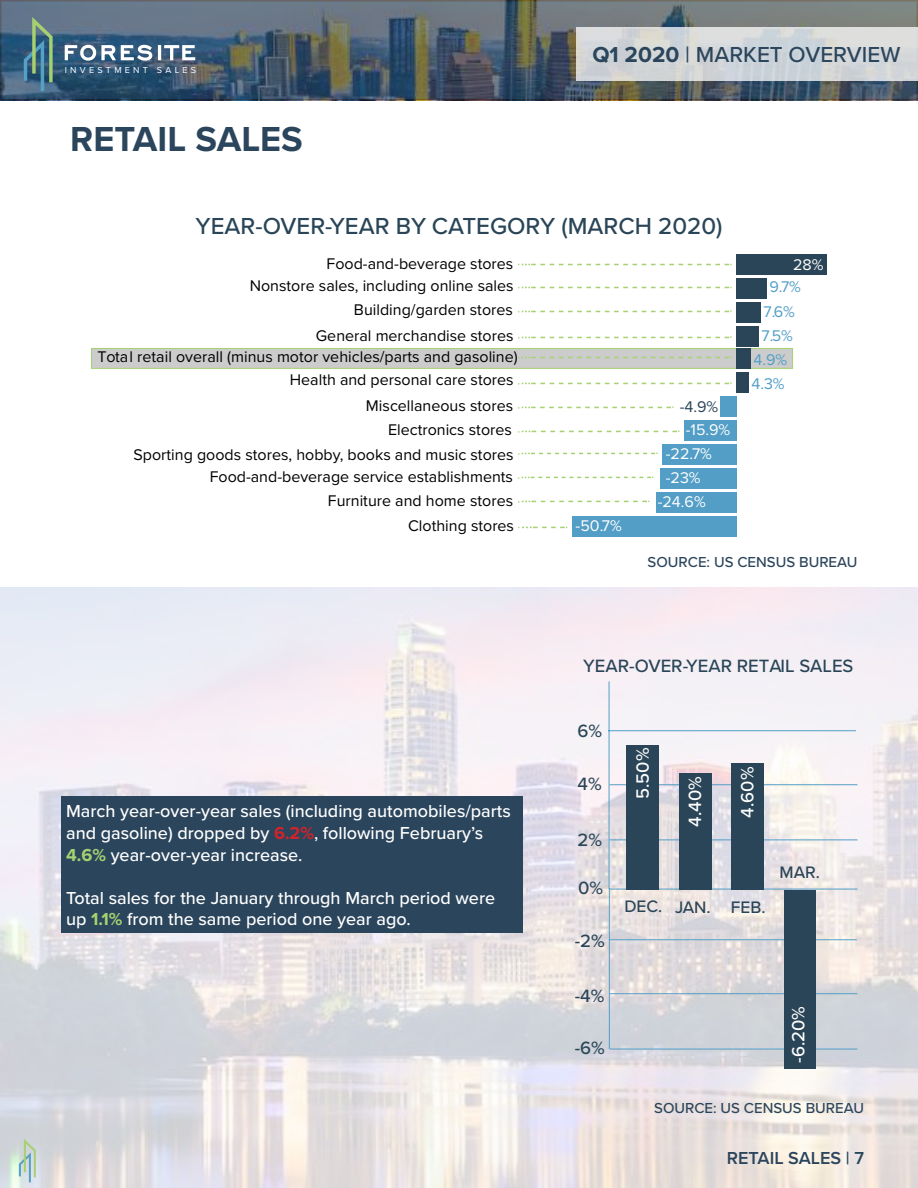
<style>
.page{position:relative;width:918px;height:1188px;background:#fff}
.page>*{position:absolute;margin:0;border:0;box-sizing:border-box;transform-origin:0 0}
.t1{font:700 36px "Proxima Nova";color:#2b455c}
.t2{font:500 24px "Proxima Nova";color:#294557}
.t3{font:500 22.5px "Proxima Nova";color:#2b455c}
.t4{font:500 18.45px "Proxima Nova";color:#294557}
.t5{font:500 18.45px "Proxima Nova";color:#fff}
.t6{font:500 18px/21.6px "Proxima Nova";color:#fff}
.t7{font:600 18px "Proxima Nova";color:#2b455c}
.t8{font:500 17.25px "Proxima Nova";color:#294557}
.t9{font:16.05px/22.2px "Proxima Nova";color:#000;text-align:right}
.t10{font:16.05px "Proxima Nova";color:#fff}
.t11{font:16.05px/24px "Proxima Nova";color:#529ec7;text-align:center}
.t12{font:16.05px "Proxima Nova";color:#294557}
.t13{font:500 15px "Proxima Nova";color:#2b455c}
.t14{font:9px "Proxima Nova";letter-spacing:.365em;color:#fff}
.s1{font-weight:700}
.s2{font-weight:700;color:#d1232a}
.s3{font-weight:700;color:#a6d170}
.s4{color:#28465b}
</style>
<div class="page">
<img style="left:0;top:588px;width:918px;height:600px">
<svg style="left:19px;top:1139px;width:17px;height:43px"></svg>
<svg style="left:3px;top:3px;width:912px;height:94px;background:#53636f"></svg>
<div style="left:0;top:0;width:918px;height:100px;border:2px solid #231f20"></div>
<svg style="left:64px;top:44px;width:132px;height:18px"></svg>
<svg style="left:24px;top:17px;width:29px;height:74px;background:#567f85"></svg>
<div style="left:577px;top:27px;width:341px;height:54px;background:#d2d6d9"></div>
<div style="left:61px;top:796px;width:461px;height:136px;background:#2b455c"></div>
<div style="left:91px;top:348px;width:702px;height:21px;background:#ccc;border:1px solid #a6d170"></div>
<div style="left:737px;top:254px;width:90px;height:20px;background:#294557"></div>
<div style="left:737px;top:278px;width:30px;height:20px;background:#294557"></div>
<div style="left:737px;top:372px;width:12px;height:20px;background:#294557"></div>
<div style="left:737px;top:348px;width:14px;height:20px;background:#294557"></div>
<div style="left:737px;top:326px;width:22px;height:20px;background:#294557"></div>
<div style="left:737px;top:302px;width:24px;height:20px;background:#294557"></div>
<div style="left:572px;top:517px;width:165px;height:20px;background:#529ec7"></div>
<div style="left:656px;top:493px;width:81px;height:20px;background:#529ec7"></div>
<div style="left:660px;top:469px;width:77px;height:20px;background:#529ec7"></div>
<div style="left:662px;top:445px;width:75px;height:20px;background:#529ec7"></div>
<div style="left:684px;top:421px;width:53px;height:20px;background:#529ec7"></div>
<div style="left:721px;top:396px;width:16px;height:21px;background:#529ec7"></div>
<svg style="left:518px;top:264px;width:214px;height:1px"></svg>
<svg style="left:518px;top:527px;width:49px;height:1px"></svg>
<svg style="left:518px;top:501px;width:131px;height:2px"></svg>
<svg style="left:518px;top:477px;width:135px;height:2px"></svg>
<svg style="left:518px;top:452px;width:139px;height:3px"></svg>
<svg style="left:518px;top:430px;width:161px;height:3px"></svg>
<svg style="left:518px;top:406px;width:155px;height:3px"></svg>
<svg style="left:518px;top:382px;width:214px;height:3px"></svg>
<svg style="left:518px;top:356px;width:214px;height:3px"></svg>
<svg style="left:518px;top:336px;width:214px;height:2px"></svg>
<svg style="left:518px;top:310px;width:214px;height:2px"></svg>
<svg style="left:518px;top:287px;width:214px;height:1px"></svg>
<hr style="left:609px;top:889px;width:248px;height:1px;background:#529ec7">
<hr style="left:609px;top:681px;width:1px;height:208px;background:#529ec7">
<hr style="left:610px;top:784px;width:247px;height:1px;background:#529ec7">
<hr style="left:610px;top:840px;width:247px;height:1px;background:#529ec7">
<hr style="left:608px;top:730px;width:248px;height:1px;background:#529ec7">
<div style="left:627px;top:745px;width:32px;height:145px;background:#294557"></div>
<div style="left:679px;top:773px;width:32px;height:117px;background:#294557"></div>
<div style="left:731px;top:764px;width:33px;height:126px;background:#294557"></div>
<hr style="left:610px;top:993px;width:247px;height:1px;background:#529ec7">
<hr style="left:610px;top:1049px;width:247px;height:1px;background:#529ec7">
<hr style="left:609px;top:939px;width:248px;height:1px;background:#529ec7">
<hr style="left:609px;top:889px;width:1px;height:160px;background:#529ec7">
<div style="left:784px;top:890px;width:32px;height:178px;background:#294557"></div>
<p class="t14" style="left:65px;top:63px;width:133px">INVESTMENT SALES</p>
<h1 class="t1" style="left:70px;top:112px;width:234px">RETAIL SALES</h1>
<h3 class="t3" style="left:592px;top:38px;width:310px"><span class="s1">Q1 2020</span> | MARKET OVERVIEW</h3>
<h2 class="t2" style="left:196px;top:208px;width:528px">YEAR-OVER-YEAR BY CATEGORY (MARCH 2020)</h2>
<p class="t9" style="left:250px;top:252px;width:265px">Food-and-beverage stores<br>Nonstore sales, including online sales</p>
<p class="t9" style="left:354px;top:298px;width:160px">Building/garden stores</p>
<p class="t9" style="left:316px;top:324px;width:199px">General merchandise stores</p>
<p class="t9" style="left:98px;top:345px;width:422px">Total retail overall (minus motor vehicles/parts and gasoline)</p>
<p class="t9" style="left:290px;top:368px;width:225px">Health and personal care stores</p>
<p class="t9" style="left:366px;top:394px;width:149px">Miscellaneous stores</p>
<p class="t12" style="left:680px;top:395px;width:40px">-4.9%</p>
<p class="t9" style="left:388px;top:418px;width:125px">Electronics stores</p>
<p class="t10" style="left:686px;top:418px;width:46px">-15.9%</p>
<p class="t9" style="left:134px;top:442px;width:382px">Sporting goods stores, hobby, books and music stores</p>
<p class="t10" style="left:666px;top:442px;width:48px">-22.7%</p>
<p class="t9" style="left:210px;top:464px;width:305px">Food-and-beverage service establishments</p>
<p class="t10" style="left:666px;top:466px;width:36px">-23%</p>
<p class="t9" style="left:328px;top:488px;width:187px">Furniture and home stores</p>
<p class="t10" style="left:658px;top:490px;width:50px">-24.6%</p>
<p class="t9" style="left:408px;top:514px;width:108px">Clothing stores</p>
<p class="t10" style="left:576px;top:514px;width:48px">-50.7%</p>
<p class="t10" style="left:793px;top:253px;width:32px">28%</p>
<p class="t11" style="left:761px;top:274px;width:41px">9.7%<br>7.6%<br>7.5%</p>
<p class="t11" style="left:751px;top:371px;width:35px">4.3%</p>
<p class="t11" style="left:753px;top:347px;width:35px">4.9%</p>
<p class="t13" style="left:648px;top:551px;width:211px">SOURCE: US CENSUS BUREAU</p>
<p class="t4" style="left:583px;top:653px;width:272px">YEAR-OVER-YEAR RETAIL SALES</p>
<p class="t6" style="left:66px;top:800px;width:446px">March year-over-year sales (including automobiles/parts and gasoline) dropped by <span class="s2">6.2%</span>, following February’s<br><span class="s3">4.6%</span> year-over-year increase.</p>
<p class="t6" style="left:66px;top:886px;width:431px">Total sales for the January through March period were up <span class="s3">1.1%</span> from the same period one year ago.</p>
<p class="t4" style="left:578px;top:717px;width:26px">6%</p>
<p class="t4" style="left:578px;top:770px;width:26px">4%</p>
<p class="t4" style="left:578px;top:826px;width:26px">2%</p>
<p class="t4" style="left:578px;top:874px;width:26px">0%</p>
<p class="t4" style="left:575px;top:927px;width:32px">-2%</p>
<p class="t4" style="left:575px;top:982px;width:31px">-4%</p>
<p class="t4" style="left:575px;top:1034px;width:32px">-6%</p>
<p class="t5" style="left:629px;top:799px;width:53px;rotate:-90deg">5.50%</p>
<p class="t5" style="left:681px;top:827px;width:52px;rotate:-90deg">4.40%</p>
<p class="t5" style="left:734px;top:818px;width:52px;rotate:-90deg">4.60%</p>
<p class="t8" style="left:624px;top:894px;width:143px">DEC. JAN. FEB.</p>
<p class="t8" style="left:780px;top:859px;width:42px">MAR.</p>
<p class="t5" style="left:785px;top:1063px;width:58px;rotate:-90deg">-6.20%</p>
<p class="t13" style="left:654px;top:1097px;width:211px">SOURCE: US CENSUS BUREAU</p>
<p class="t7" style="left:727px;top:1145px;width:139px">RETAIL SALES <span class="s4">| 7</span></p>
</div>
